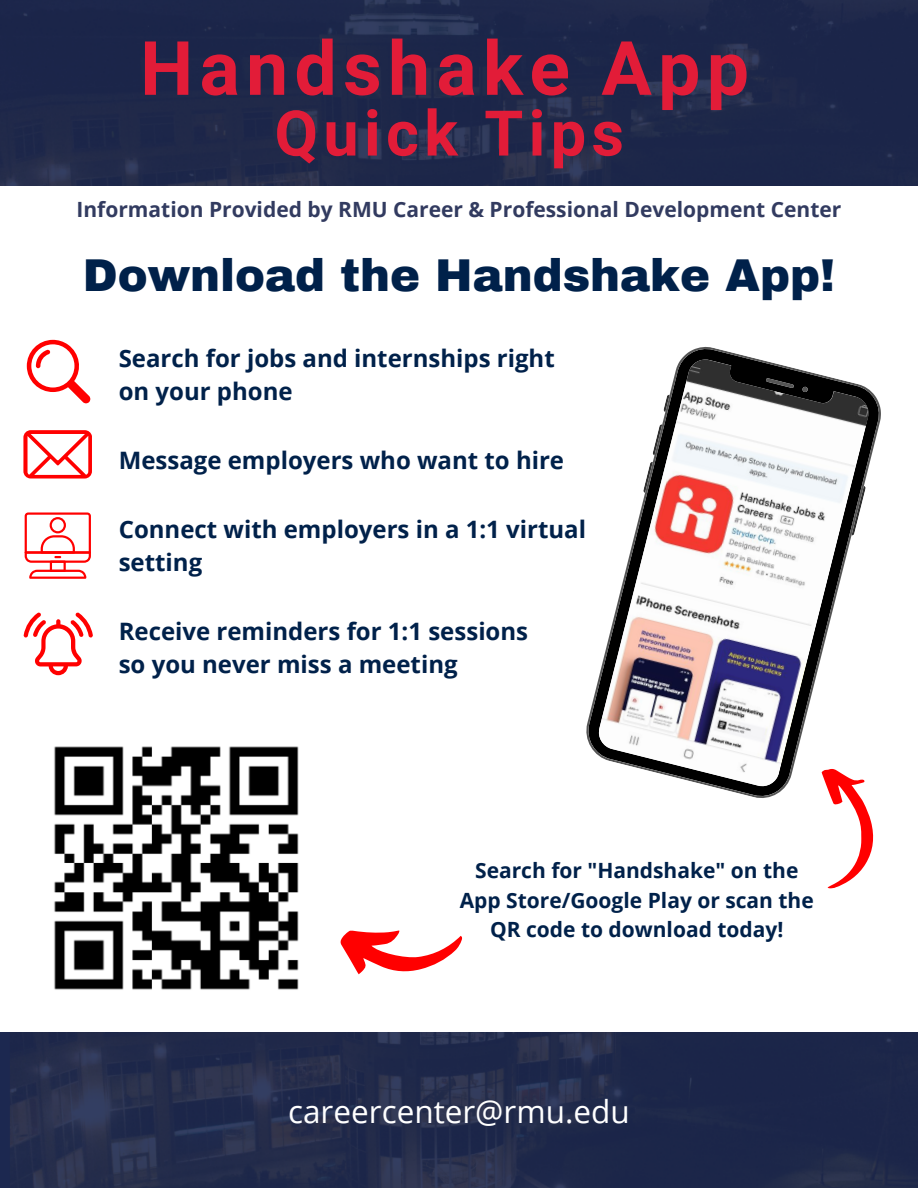
<style>
.page{position:relative;width:918px;height:1188px;background:#fff}
.page>*{position:absolute;margin:0;border:0;box-sizing:border-box;transform-origin:0 0}
.t1{font:700 75px "Roboto";letter-spacing:.085em;color:#e21c38}
.t2{font:700 63px "Roboto";letter-spacing:.085em;color:#e21c38}
.t3{font:900 45px "Archivo";color:#00214a}
.t4{font:31.5px "Open Sans";color:#fff}
.t5{font:700 24px/33px "Open Sans";color:#00214a}
.t6{font:700 21px/29.2px "Open Sans";color:#00214a;text-align:center}
.t7{font:700 21px "Open Sans";color:#323b60}
</style>
<div class="page">
<img style="left:0;top:0;width:918px;height:186px">
<img style="left:0;top:1032px;width:918px;height:156px">
<svg style="left:586px;top:346px;width:295px;height:452px"></svg>
<svg style="left:23px;top:612px;width:70px;height:63px"></svg>
<svg style="left:23px;top:430px;width:69px;height:49px"></svg>
<svg style="left:25px;top:512px;width:66px;height:67px"></svg>
<img style="left:54px;top:746px;width:245px;height:244px">
<svg style="left:340px;top:930px;width:123px;height:44px"></svg>
<svg style="left:27px;top:340px;width:64px;height:64px"></svg>
<svg style="left:804px;top:762px;width:77px;height:127px"></svg>
<h1 class="t1" style="left:140px;top:25px;width:610px">Handshake App</h1>
<h2 class="t2" style="left:275px;top:97px;width:351px">Quick Tips</h2>
<p class="t7" style="left:77px;top:194px;width:766px">Information Provided by RMU Career &amp; Professional Development Center</p>
<h3 class="t3" style="left:83px;top:252px;width:754px">Download the Handshake App!</h3>
<p class="t5" style="left:119px;top:342px;width:438px">Search for jobs and internships right on your phone</p>
<p class="t5" style="left:119px;top:444px;width:447px">Message employers who want to hire</p>
<p class="t5" style="left:119px;top:513px;width:469px">Connect with employers in a 1:1 virtual setting</p>
<p class="t5" style="left:119px;top:615px;width:411px">Receive reminders for 1:1 sessions so you never miss a meeting</p>
<p class="t6" style="left:460px;top:856px;width:356px">Search for "Handshake" on the<br>App Store/Google Play or scan the<br>QR code to download today!</p>
<h3 class="t4" style="left:288px;top:1089px;width:343px">careercenter@rmu.edu</h3>
</div>
